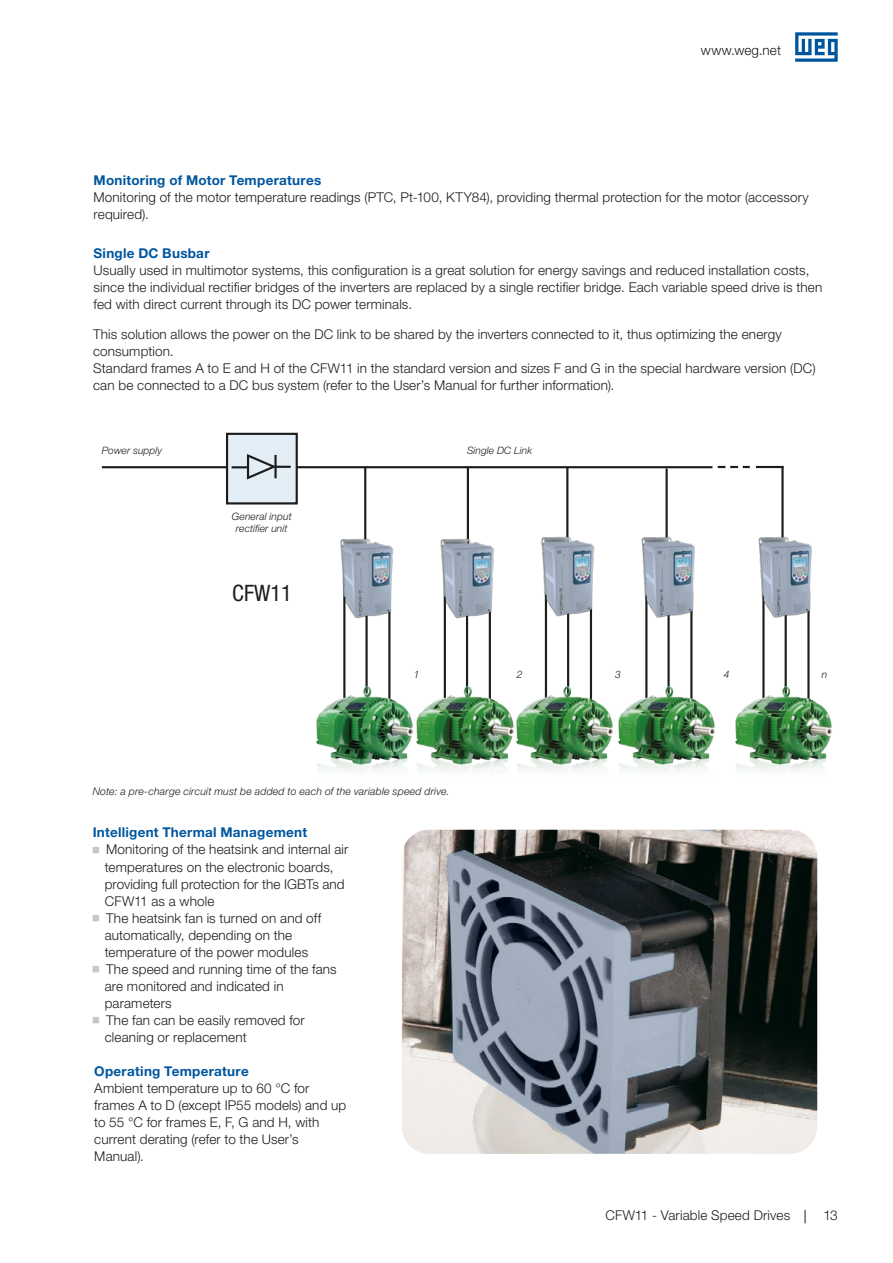
<style>
.page{position:relative;width:893px;height:1263px;background:#fff}
.page>*{position:absolute;margin:0;border:0;box-sizing:border-box;transform-origin:0 0}
.t1{font:condensed 22.65px "Helvetica Neue LT Pro";color:#1d1d1b}
.t2{font:300 13.5px/17px "Helvetica Neue LT Pro";letter-spacing:.01em;color:#1d1d1b}
.t3{font:700 13.5px "Helvetica Neue LT Pro";letter-spacing:.02em;color:#00569e}
.t4{font:italic 300 10.5px "Helvetica Neue LT Pro";letter-spacing:.02em;color:#1d1d1b}
.t5{font:italic 300 10.35px "Helvetica Neue LT Pro";color:#1d1d1b}
.t6{font:italic 300 10.2px/12.3px "Helvetica Neue LT Pro";letter-spacing:.01em;color:#1d1d1b;text-align:center}
</style>
<div class="page">
<svg style="left:795px;top:32px;width:43px;height:30px"></svg>
<svg style="left:805px;top:1210px;width:1px;height:13px"></svg>
<hr style="left:545px;top:575px;width:2px;height:132px;background:#1d1d1b">
<hr style="left:365px;top:555px;width:3px;height:138px;background:#1d1d1b">
<hr style="left:388px;top:557px;width:2px;height:155px;background:#1d1d1b">
<hr style="left:343px;top:557px;width:2px;height:145px;background:#1d1d1b">
<hr style="left:466px;top:572px;width:2px;height:132px;background:#1d1d1b">
<hr style="left:489px;top:574px;width:2px;height:143px;background:#1d1d1b">
<hr style="left:444px;top:574px;width:2px;height:130px;background:#1d1d1b">
<hr style="left:567px;top:574px;width:2px;height:122px;background:#1d1d1b">
<hr style="left:590px;top:575px;width:2px;height:137px;background:#1d1d1b">
<hr style="left:667px;top:574px;width:3px;height:133px;background:#1d1d1b">
<hr style="left:690px;top:575px;width:2px;height:133px;background:#1d1d1b">
<hr style="left:645px;top:575px;width:2px;height:132px;background:#1d1d1b">
<hr style="left:785px;top:567px;width:2px;height:128px;background:#1d1d1b">
<hr style="left:807px;top:569px;width:3px;height:137px;background:#1d1d1b">
<hr style="left:762px;top:569px;width:3px;height:135px;background:#1d1d1b">
<img style="left:402px;top:830px;width:415px;height:324px">
<hr style="left:781px;top:466px;width:3px;height:84px;background:#1d1d1b">
<hr style="left:102px;top:466px;width:610px;height:2px;background:#1d1d1b">
<div style="left:227px;top:434px;width:70px;height:69px;background:#e3eef6"></div>
<div style="left:226px;top:433px;width:72px;height:71px;border:2px solid #1d1d1b"></div>
<hr style="left:364px;top:468px;width:2px;height:87px;background:#1d1d1b">
<hr style="left:467px;top:468px;width:2px;height:87px;background:#1d1d1b">
<hr style="left:566px;top:468px;width:2px;height:85px;background:#1d1d1b">
<hr style="left:665px;top:468px;width:3px;height:87px;background:#1d1d1b">
<hr style="left:756px;top:466px;width:28px;height:2px;background:#1d1d1b">
<svg style="left:232px;top:454px;width:59px;height:26px"></svg>
<svg style="left:718px;top:466px;width:32px;height:2px"></svg>
<img style="left:440px;top:533px;width:55px;height:110px">
<img style="left:340px;top:533px;width:54px;height:110px">
<img style="left:758px;top:531px;width:54px;height:111px">
<img style="left:641px;top:531px;width:54px;height:111px">
<img style="left:541px;top:531px;width:54px;height:110px">
<img style="left:316px;top:680px;width:91px;height:91px">
<img style="left:407px;top:680px;width:100px;height:91px">
<img style="left:507px;top:680px;width:102px;height:91px">
<img style="left:609px;top:680px;width:106px;height:91px">
<img style="left:735px;top:680px;width:97px;height:91px">
<p class="t2" style="left:701px;top:41px;width:82px">www.weg.net</p>
<p class="t3" style="left:94px;top:172px;width:229px">Monitoring of Motor Temperatures</p>
<p class="t2" style="left:94px;top:188px;width:717px">Monitoring of the motor temperature readings (PTC, Pt-100, KTY84), providing thermal protection for the motor (accessory required).</p>
<p class="t3" style="left:94px;top:244px;width:118px">Single DC Busbar</p>
<p class="t2" style="left:94px;top:261px;width:730px">Usually used in multimotor systems, this configuration is a great solution for energy savings and reduced installation costs, since the individual rectifier bridges of the inverters are replaced by a single rectifier bridge. Each variable speed drive is then fed with direct current through its DC power terminals.</p>
<p class="t2" style="left:93px;top:326px;width:724px">This solution allows the power on the DC link to be shared by the inverters connected to it, thus optimizing the energy consumption.<br>Standard frames A to E and H of the CFW11 in the standard version and sizes F and G in the special hardware version (DC) can be connected to a DC bus system (refer to the User’s Manual for further information).</p>
<p class="t6" style="left:102px;top:444px;width:62px">Power supply</p>
<p class="t6" style="left:467px;top:444px;width:67px">Single DC Link</p>
<p class="t6" style="left:232px;top:510px;width:61px">General input rectifier unit</p>
<h1 class="t1" style="left:232px;top:579px;width:61px">CFW11</h1>
<p class="t5" style="left:414px;top:668px;width:7px">1</p>
<p class="t5" style="left:517px;top:668px;width:7px">2</p>
<p class="t5" style="left:615px;top:668px;width:7px">3</p>
<p class="t5" style="left:724px;top:668px;width:7px">4</p>
<p class="t6" style="left:822px;top:668px;width:7px">n</p>
<p class="t4" style="left:93px;top:785px;width:358px">Note: a pre-charge circuit must be added to each of the variable speed drive.</p>
<p class="t3" style="left:93px;top:824px;width:216px">Intelligent Thermal Management</p>
<p class="t2" style="left:105px;top:841px;width:245px">Monitoring of the heatsink and internal air temperatures on the electronic boards, providing full protection for the IGBTs and<br>CFW11 as a whole<br>The heatsink fan is turned on and off automatically, depending on the temperature of the power modules<br>The speed and running time of the fans are monitored and indicated in parameters<br>The fan can be easily removed for cleaning or replacement</p>
<p class="t3" style="left:94px;top:1062px;width:156px">Operating Temperature</p>
<p class="t2" style="left:94px;top:1079px;width:254px">Ambient temperature up to 60 °C for frames A to D (except IP55 models) and up to 55 °C for frames E, F, G and H, with current derating (refer to the User’s<br>Manual).</p>
<p class="t2" style="left:605px;top:1207px;width:186px">CFW11 - Variable Speed Drives</p>
<p class="t2" style="left:823px;top:1207px;width:16px">13</p>
</div>
